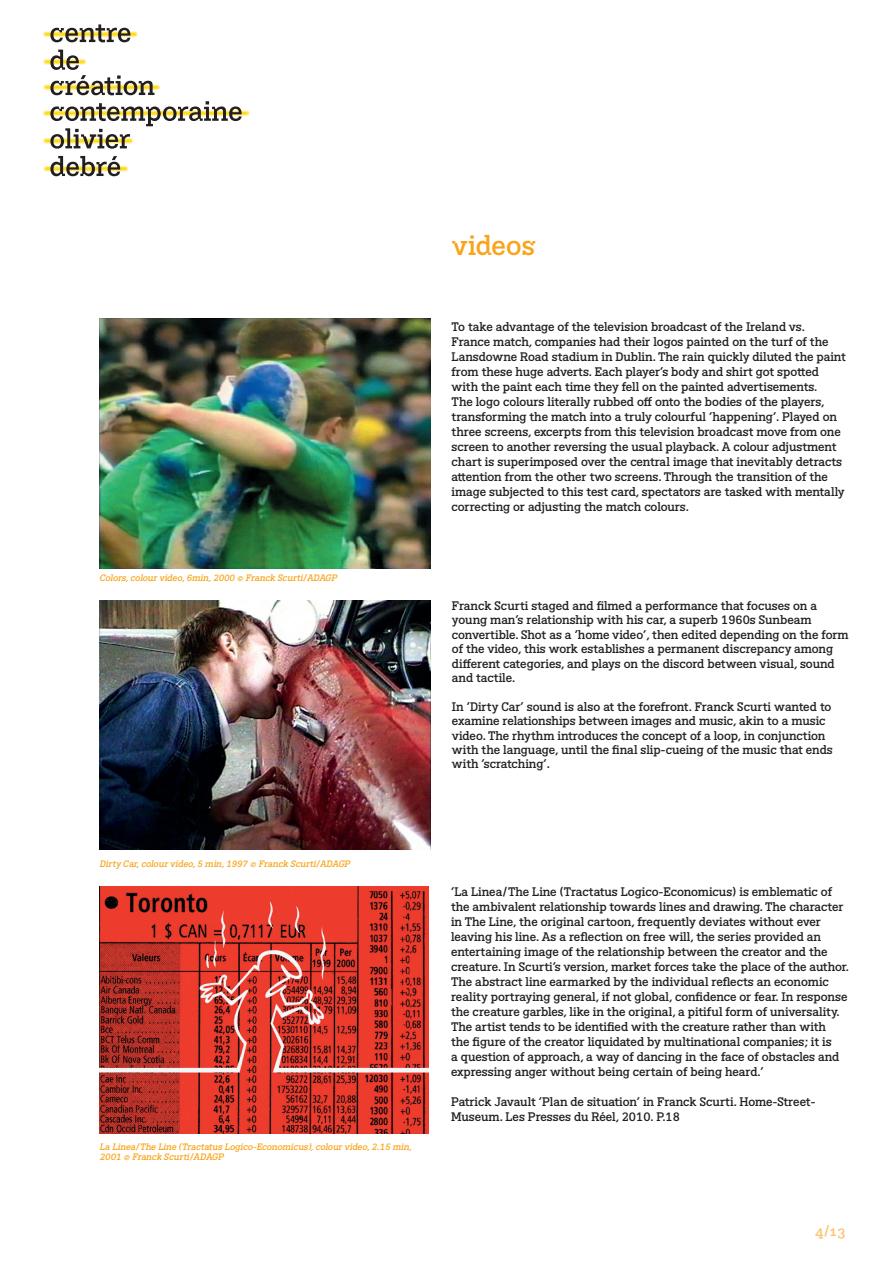
<style>
.page{position:relative;width:893px;height:1263px;background:#fff}
.page>*{position:absolute;margin:0;border:0;box-sizing:border-box;transform-origin:0 0}
.t1{font:27px "BVHCCCOD Titrage";color:#f9a51b}
.t2{font:14.25px "BVHCCCOD";color:#fdc36d}
.t3{font:12px/15px "BVHCCCOD";letter-spacing:-.005em;color:#231f20}
.t4{font:italic 9px/10.8px "BVHCCCOD";color:#f9a51b}
</style>
<div class="page">
<img style="left:43px;top:31px;width:207px;height:141px">
<svg style="left:50px;top:24px;width:80px;height:18px"></svg>
<svg style="left:50px;top:50px;width:104px;height:45px"></svg>
<svg style="left:50px;top:101px;width:192px;height:48px"></svg>
<svg style="left:50px;top:156px;width:70px;height:20px"></svg>
<img style="left:100px;top:600px;width:330px;height:250px">
<img style="left:100px;top:319px;width:330px;height:249px">
<img style="left:100px;top:886px;width:328px;height:248px">
<p class="t4" style="left:100px;top:573px;width:241px">Colors,colourvideo,6min,2000 © Franck Scurti/ADAGP</p>
<p class="t4" style="left:100px;top:859px;width:254px">Dirty Car,colourvideo,5 min,1997 © Franck Scurti/ADAGP</p>
<p class="t4" style="left:100px;top:1141px;width:316px">La Linea/The Line (Tractatus Logico-Economicus),colourvideo,2.15 min,<br>2001 © Franck Scurti/ADAGP</p>
<h1 class="t1" style="left:452px;top:228px;width:86px">videos</h1>
<p class="t3" style="left:452px;top:320px;width:396px">To take advantage of the television broadcast of the Ireland vs.<br>France match, companies had their logos painted on the turf of the Lansdowne Road stadium in Dublin. The rain quickly diluted the paint from these huge adverts. Each player’s body and shirt got spotted with the paint each time they fell on the painted advertisements.<br>The logo colours literally rubbed off onto the bodies of the players, transforming the match into a truly colourful ‘happening’. Played on three screens, excerpts from this television broadcast move from one screen to another reversing the usual playback. A colour adjustment chart is superimposed over the central image that inevitably detracts attention from the other two screens. Through the transition of the image subjected to this test card, spectators are tasked with mentally correcting or adjusting the match colours.</p>
<p class="t3" style="left:452px;top:599px;width:398px;line-height:14.4px">Franck Scurti staged and filmed a performance that focuses on a young man’s relationship with his car, a superb 1960s Sunbeam convertible. Shot as a ‘home video’, then edited depending on the form of the video, this work establishes a permanent discrepancy among different categories, and plays on the discord between visual, sound and tactile.</p>
<p class="t3" style="left:452px;top:700px;width:382px;line-height:14.4px">In ‘Dirty Car’ sound is also at the forefront. Franck Scurti wanted to examine relationships between images and music, akin to a music video. The rhythm introduces the concept of a loop, in conjunction with the language, until the final slip-cueing of the music that ends with ‘scratching’.</p>
<p class="t3" style="left:451px;top:885px;width:399px">‘La Linea/The Line (Tractatus Logico-Economicus) is emblematic of the ambivalent relationship towards lines and drawing. The character in The Line, the original cartoon, frequently deviates without ever leaving his line. As a reflection on free will, the series provided an entertaining image of the relationship between the creator and the creature. In Scurti’s version, market forces take the place of the author.<br>The abstract line earmarked by the individual reflects an economic reality portraying general, if not global, confidence or fear. In response the creature garbles, like in the original, a pitiful form of universality.<br>The artist tends to be identified with the creature rather than with<br>the figure of the creator liquidated by multinational companies; it is<br>a question of approach, a way of dancing in the face of obstacles and expressing anger without being certain of being heard.’</p>
<p class="t3" style="left:451px;top:1095px;width:366px">Patrick Javault ‘Plan de situation’ in Franck Scurti. Home-Street-<br>Museum. Les Presses du Réel, 2010. P.18</p>
<p class="t2" style="left:815px;top:1221px;width:32px">4/13</p>
</div>
